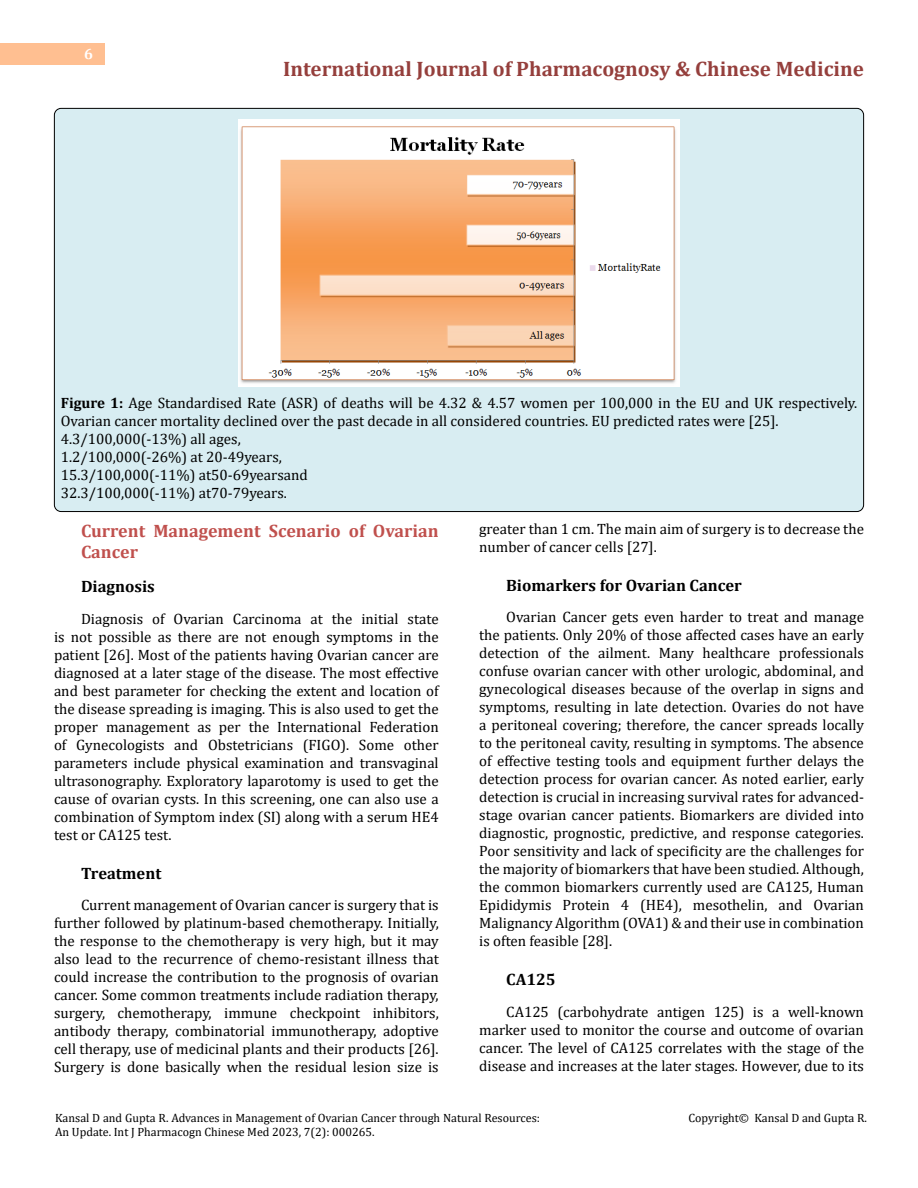
<style>
.page{position:relative;width:918px;height:1188px;background:#fff}
.page>*{position:absolute;margin:0;border:0;box-sizing:border-box;transform-origin:0 0}
.t1{font:700 21px "Cambria";color:#953f3c}
.t2{font:700 18px/21px "Cambria";color:#c0504d}
.t3{font:700 16.5px "Cambria";color:#000}
.t4{font:15px/18px "Cambria";color:#000;text-align:justify}
.t5{font:700 15px "Cambria";color:#fff}
.t6{font:12px/14.4px "Cambria";color:#000}
.s1{font-weight:700}
</style>
<div class="page">
<div style="left:0;top:43px;width:105px;height:21px;background:#ffbf91"></div>
<div style="left:54px;top:108px;width:810px;height:404px;background:#d8edf2;border-radius:7px"></div>
<img style="left:238px;top:120px;width:442px;height:266px">
<p class="t5" style="left:84px;top:44px;width:10px">6</p>
<h1 class="t1" style="left:283px;top:54px;width:582px">International Journal of Pharmacognosy &amp; Chinese Medicine</h1>
<p class="t4" style="left:61px;top:393px;width:798px;text-align:left"><span class="s1">Figure 1:</span> Age Standardised Rate (ASR) of deaths will be 4.32 &amp; 4.57 women per 100,000 in the EU and UK respectively.<br>Ovarian cancer mortality declined over the past decade in all considered countries. EU predicted rates were [25].<br>4.3/100,000(-13%) all ages,<br>1.2/100,000(-26%) at 20-49years,<br>15.3/100,000(-11%) at50-69yearsand<br>32.3/100,000(-11%) at70-79years.</p>
<p class="t2" style="left:81px;top:519px;width:359px">Current Management Scenario of Ovarian<br>Cancer</p>
<p class="t3" style="left:81px;top:575px;width:75px">Diagnosis</p>
<p class="t4" style="left:54px;top:609px;width:386px;text-indent:27px">Diagnosis of Ovarian Carcinoma at the initial state is not possible as there are not enough symptoms in the patient [26]. Most of the patients having Ovarian cancer are diagnosed at a later stage of the disease. The most effective and best parameter for checking the extent and location of the disease spreading is imaging. This is also used to get the proper management as per the International Federation of Gynecologists and Obstetricians (FIGO). Some other parameters include physical examination and transvaginal ultrasonography. Exploratory laparotomy is used to get the cause of ovarian cysts. In this screening, one can also use a combination of Symptom index (SI) along with a serum HE4 test or CA125 test.</p>
<p class="t3" style="left:81px;top:861px;width:82px">Treatment</p>
<p class="t4" style="left:54px;top:896px;width:386px;text-indent:27px">Current management of Ovarian cancer is surgery that is further followed by platinum-based chemotherapy. Initially, the response to the chemotherapy is very high, but it may also lead to the recurrence of chemo-resistant illness that could increase the contribution to the prognosis of ovarian cancer. Some common treatments include radiation therapy, surgery, chemotherapy, immune checkpoint inhibitors, antibody therapy, combinatorial immunotherapy, adoptive cell therapy, use of medicinal plants and their products [26].<br>Surgery is done basically when the residual lesion size is</p>
<p class="t4" style="left:479px;top:519px;width:386px">greater than 1 cm. The main aim of surgery is to decrease the number of cancer cells [27].</p>
<p class="t3" style="left:506px;top:573px;width:237px">Biomarkers for Ovarian Cancer</p>
<p class="t4" style="left:479px;top:608px;width:386px;text-indent:27px">Ovarian Cancer gets even harder to treat and manage the patients. Only 20% of those affected cases have an early detection of the ailment. Many healthcare professionals confuse ovarian cancer with other urologic, abdominal, and gynecological diseases because of the overlap in signs and symptoms, resulting in late detection. Ovaries do not have a peritoneal covering; therefore, the cancer spreads locally to the peritoneal cavity, resulting in symptoms. The absence of effective testing tools and equipment further delays the detection process for ovarian cancer. As noted earlier, early detection is crucial in increasing survival rates for advanced&shy;stage ovarian cancer patients. Biomarkers are divided into diagnostic, prognostic, predictive, and response categories.<br>Poor sensitivity and lack of specificity are the challenges for the majority of biomarkers that have been studied. Although, the common biomarkers currently used are CA125, Human Epididymis Protein 4 (HE4), mesothelin, and Ovarian Malignancy Algorithm (OVA1) &amp; and their use in combination is often feasible [28].</p>
<p class="t3" style="left:506px;top:968px;width:51px">CA125</p>
<p class="t4" style="left:479px;top:1002px;width:386px;text-indent:27px">CA125 (carbohydrate antigen 125) is a well-known marker used to monitor the course and outcome of ovarian cancer. The level of CA125 correlates with the stage of the disease and increases at the later stages. However, due to its</p>
<p class="t6" style="left:55px;top:1111px;width:486px">Kansal D and Gupta R. Advances in Management of Ovarian Cancer through Natural Resources:<br>An Update. Int J Pharmacogn Chinese Med 2023, 7(2): 000265.</p>
<p class="t6" style="left:688px;top:1111px;width:180px">Copyright© Kansal D and Gupta R.</p>
</div>
